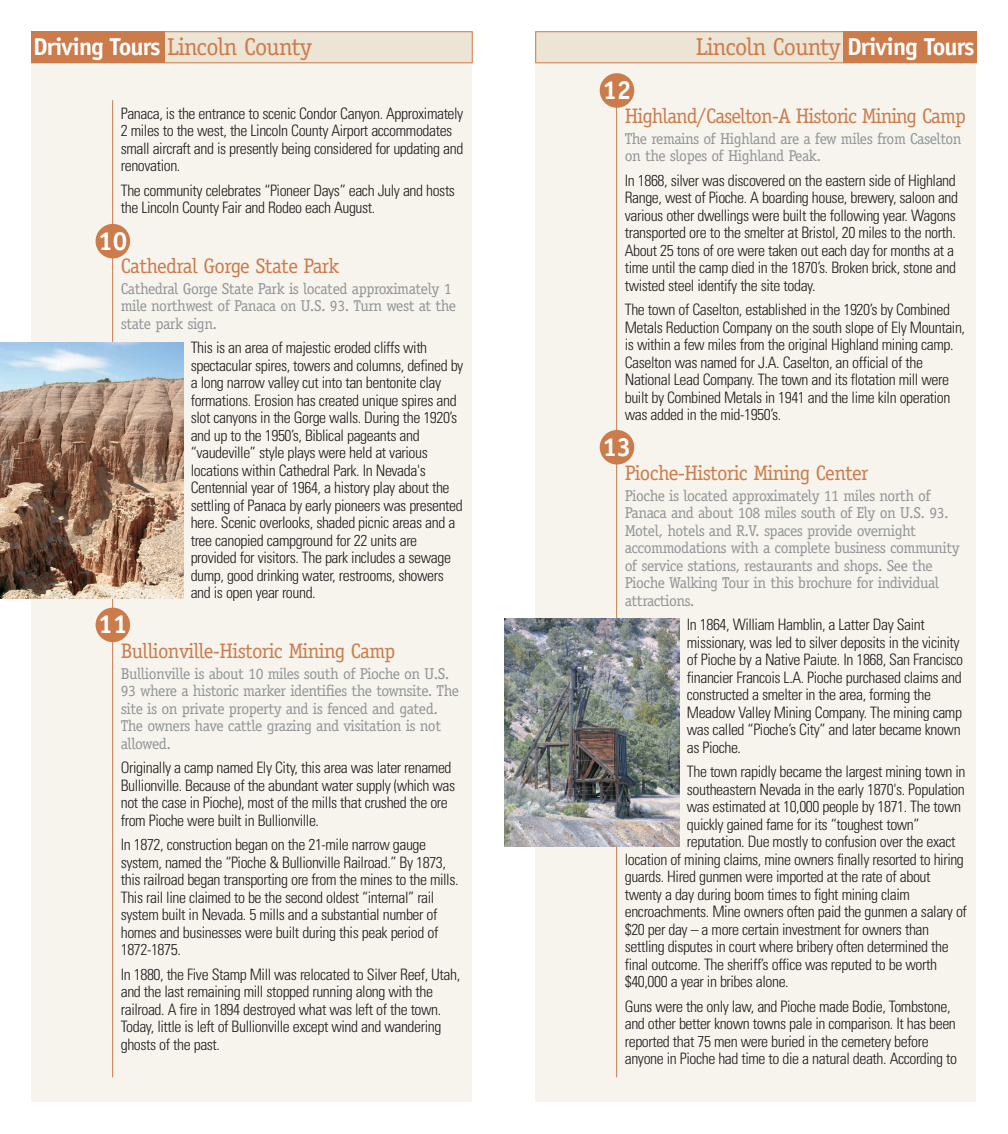
<style>
.page{position:relative;width:1008px;height:1134px;background:#fff}
.page>*{position:absolute;margin:0;border:0;box-sizing:border-box;transform-origin:0 0}
.t1{font:700 26.25px "Officina Sans";color:#fff}
.t2{font:24.5px "Officina Serif";letter-spacing:-.03em;color:#cc7b4b}
.t3{font:21px "Officina Serif";letter-spacing:-.03em;color:#cc7b4b}
.t4{font:300 condensed 15.75px/17.5px "Univers";letter-spacing:-.025em;color:#231f20}
.t5{font:15.75px/17.5px "Officina Serif";letter-spacing:-.03em;color:#939598}
.s1{font-family:"Officina Sans";font-weight:700;color:#fff}
</style>
<div class="page">
<div style="left:32px;top:32px;width:440px;height:1070px;background:#f6f4ed"></div>
<div style="left:536px;top:32px;width:440px;height:1070px;background:#f6f4ed"></div>
<div style="left:536px;top:32px;width:440px;height:31px;background:#ece4d5"></div>
<div style="left:535px;top:32px;width:441px;height:31px;border:1px solid #cc7b4b"></div>
<div style="left:843px;top:32px;width:133px;height:31px;background:#cc7b4b"></div>
<div style="left:32px;top:32px;width:440px;height:31px;background:#ece4d5"></div>
<div style="left:31px;top:32px;width:441px;height:31px;border:1px solid #cc7b4b"></div>
<div style="left:32px;top:32px;width:133px;height:31px;background:#cc7b4b"></div>
<hr style="left:112px;top:100px;width:1px;height:977px;background:#cc7b4b">
<hr style="left:616px;top:100px;width:1px;height:977px;background:#cc7b4b">
<img style="left:0;top:343px;width:184px;height:256px">
<img style="left:504px;top:618px;width:176px;height:229px">
<div style="left:96px;top:224px;width:34px;height:34px;background:#cc7b4b;border-radius:50%"></div>
<div style="left:96px;top:608px;width:34px;height:34px;background:#cc7b4b;border-radius:50%"></div>
<div style="left:600px;top:73px;width:34px;height:35px;background:#cc7b4b;border-radius:50%"></div>
<div style="left:600px;top:430px;width:34px;height:35px;background:#cc7b4b;border-radius:50%"></div>
<h2 class="t2" style="left:33px;top:37px;width:280px"><span class="s1">Driving Tours</span> Lincoln County</h2>
<h2 class="t2" style="left:696px;top:37px;width:280px">Lincoln County <span class="s1">Driving Tours</span></h2>
<p class="t4" style="left:121px;top:106px;width:344px">Panaca, is the entrance to scenic Condor Canyon. Approximately 2 miles to the west, the Lincoln County Airport accommodates small aircraft and is presently being considered for updating and renovation.</p>
<p class="t4" style="left:121px;top:183px;width:336px">The community celebrates “Pioneer Days” each July and hosts the Lincoln County Fair and Rodeo each August.</p>
<h1 class="t1" style="left:98px;top:231px;width:31px">10</h1>
<h3 class="t3" style="left:121px;top:258px;width:220px">Cathedral Gorge State Park</h3>
<p class="t5" style="left:121px;top:281px;width:337px">Cathedral Gorge State Park is located approximately 1 mile northwest of Panaca on U.S. 93. Turn west at the state park sign.</p>
<p class="t4" style="left:191px;top:341px;width:274px">This is an area of majestic eroded cliffs with spectacular spires, towers and columns, defined by a long narrow valley cut into tan bentonite clay formations. Erosion has created unique spires and slot canyons in the Gorge walls. During the 1920’s and up to the 1950’s, Biblical pageants and “vaudeville” style plays were held at various locations within Cathedral Park. In Nevada's Centennial year of 1964, a history play about the settling of Panaca by early pioneers was presented here. Scenic overlooks, shaded picnic areas and a tree canopied campground for 22 units are provided for visitors. The park includes a sewage dump, good drinking water, restrooms, showers and is open year round.</p>
<h1 class="t1" style="left:98px;top:614px;width:31px">11</h1>
<h3 class="t3" style="left:121px;top:643px;width:276px">Bullionville-Historic Mining Camp</h3>
<p class="t5" style="left:121px;top:666px;width:340px">Bullionville is about 10 miles south of Pioche on U.S.<br>93 where a historic marker identifies the townsite. The site is on private property and is fenced and gated.<br>The owners have cattle grazing and visitation is not allowed.</p>
<p class="t4" style="left:121px;top:761px;width:336px">Originally a camp named Ely City, this area was later renamed Bullionville. Because of the abundant water supply (which was not the case in Pioche), most of the mills that crushed the ore from Pioche were built in Bullionville.</p>
<p class="t4" style="left:121px;top:838px;width:339px">In 1872, construction began on the 21-mile narrow gauge system, named the “Pioche &amp; Bullionville Railroad.” By 1873, this railroad began transporting ore from the mines to the mills.<br>This rail line claimed to be the second oldest “internal” rail system built in Nevada. 5 mills and a substantial number of homes and businesses were built during this peak period of 1872-1875.</p>
<p class="t4" style="left:121px;top:967px;width:341px">In 1880, the Five Stamp Mill was relocated to Silver Reef, Utah, and the last remaining mill stopped running along with the railroad. A fire in 1894 destroyed what was left of the town.<br>Today, little is left of Bullionville except wind and wandering ghosts of the past.</p>
<h1 class="t1" style="left:602px;top:80px;width:31px">12</h1>
<h3 class="t3" style="left:625px;top:108px;width:343px">Highland/Caselton-A Historic Mining Camp</h3>
<p class="t5" style="left:625px;top:131px;width:338px">The remains of Highland are a few miles from Caselton on the slopes of Highland Peak.</p>
<p class="t4" style="left:625px;top:173px;width:335px">In 1868, silver was discovered on the eastern side of Highland Range, west of Pioche. A boarding house, brewery, saloon and various other dwellings were built the following year. Wagons transported ore to the smelter at Bristol, 20 miles to the north.<br>About 25 tons of ore were taken out each day for months at a time until the camp died in the 1870’s. Broken brick, stone and twisted steel identify the site today.</p>
<p class="t4" style="left:625px;top:302px;width:342px">The town of Caselton, established in the 1920’s by Combined Metals Reduction Company on the south slope of Ely Mountain, is within a few miles from the original Highland mining camp.<br>Caselton was named for J.A. Caselton, an official of the National Lead Company. The town and its flotation mill were built by Combined Metals in 1941 and the lime kiln operation was added in the mid-1950’s.</p>
<h1 class="t1" style="left:602px;top:437px;width:31px">13</h1>
<h3 class="t3" style="left:625px;top:465px;width:245px">Pioche-Historic Mining Center</h3>
<p class="t5" style="left:625px;top:488px;width:336px">Pioche is located approximately 11 miles north of Panaca and about 108 miles south of Ely on U.S. 93.<br>Motel, hotels and R.V. spaces provide overnight accommodations with a complete business community of service stations, restaurants and shops. See the Pioche Walking Tour in this brochure for individual attractions.</p>
<p class="t4" style="left:687px;top:617px;width:278px">In 1864, William Hamblin, a Latter Day Saint missionary, was led to silver deposits in the vicinity of Pioche by a Native Paiute. In 1868, San Francisco financier Francois L.A. Pioche purchased claims and constructed a smelter in the area, forming the Meadow Valley Mining Company. The mining camp was called “Pioche’s City” and later became known as Pioche.</p>
<p class="t4" style="left:687px;top:764px;width:280px">The town rapidly became the largest mining town in</p>
<p class="t4" style="left:687px;top:782px;width:279px">southeastern Nevada in the early 1870's. Population</p>
<p class="t4" style="left:687px;top:799px;width:276px">was estimated at 10,000 people by 1871. The town</p>
<p class="t4" style="left:687px;top:817px;width:234px">quickly gained fame for its “toughest town”</p>
<p class="t4" style="left:687px;top:834px;width:270px">reputation. Due mostly to confusion over the exact</p>
<p class="t4" style="left:625px;top:852px;width:341px">location of mining claims, mine owners finally resorted to hiring</p>
<p class="t4" style="left:625px;top:869px;width:307px">guards. Hired gunmen were imported at the rate of about</p>
<p class="t4" style="left:625px;top:887px;width:287px">twenty a day during boom times to fight mining claim</p>
<p class="t4" style="left:625px;top:904px;width:344px">encroachments. Mine owners often paid the gunmen a salary of</p>
<p class="t4" style="left:625px;top:922px;width:306px">$20 per day – a more certain investment for owners than</p>
<p class="t4" style="left:625px;top:939px;width:325px">settling disputes in court where bribery often determined the</p>
<p class="t4" style="left:625px;top:957px;width:314px">final outcome. The sheriff’s office was reputed to be worth</p>
<p class="t4" style="left:625px;top:974px;width:165px">$40,000 a year in bribes alone.</p>
<p class="t4" style="left:625px;top:999px;width:334px">Guns were the only law, and Pioche made Bodie, Tombstone, and other better known towns pale in comparison. It has been reported that 75 men were buried in the cemetery before anyone in Pioche had time to die a natural death. According to</p>
</div>
